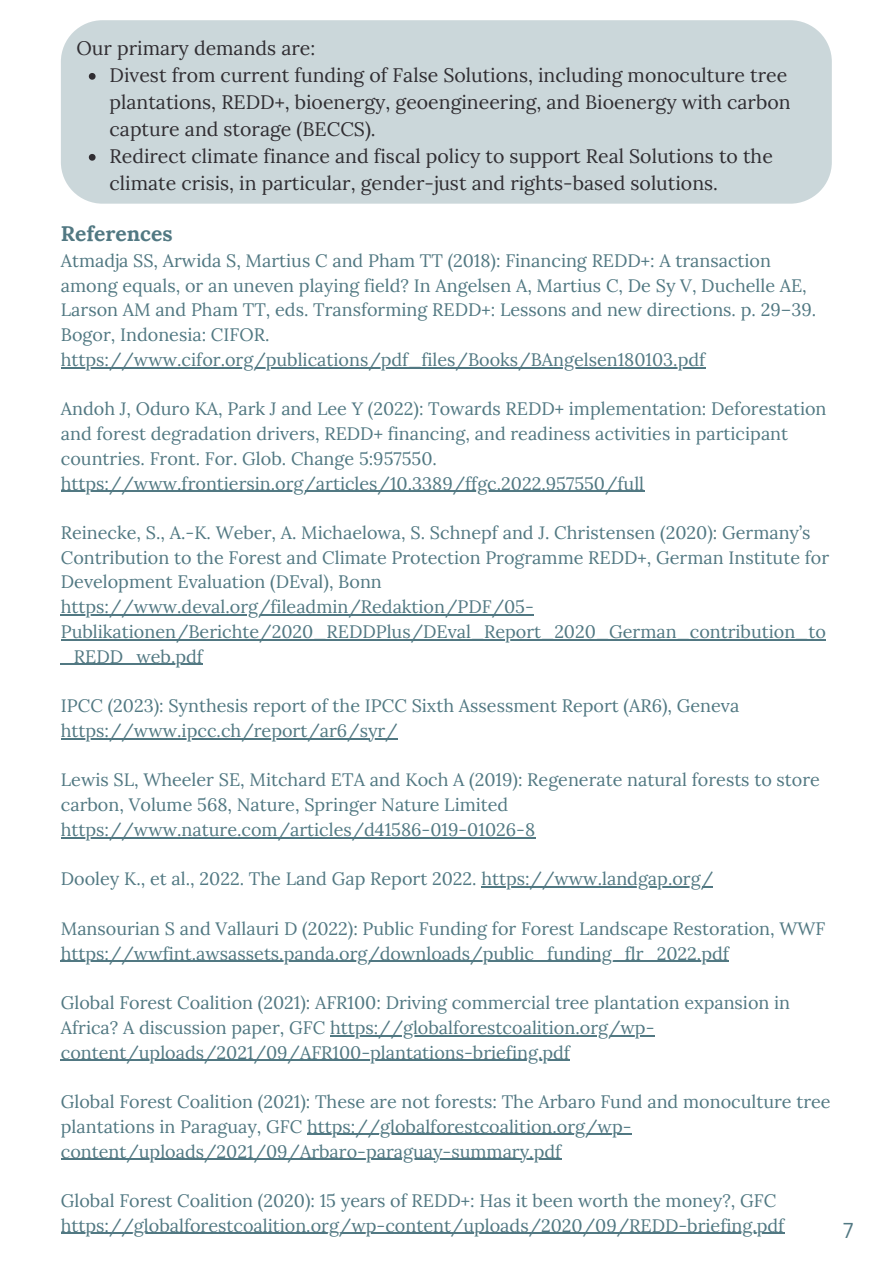
<style>
.page{position:relative;width:893px;height:1264px;background:#fff}
.page>*{position:absolute;margin:0;border:0;box-sizing:border-box;transform-origin:0 0}
.t1{font:700 21px "Lora";color:#517882}
.t2{font:21px "Canva Sans";color:#517882}
.t3{font:19.5px/27px "Lora";color:#302d32}
.t4{font:18px/24.8px "Lora";color:#517882}
</style>
<div class="page">
<hr style="left:61px;top:367px;width:644px;height:1px;background:#517882">
<hr style="left:61px;top:490px;width:583px;height:2px;background:#517882">
<hr style="left:61px;top:614px;width:473px;height:1px;background:#517882">
<hr style="left:61px;top:639px;width:764px;height:1px;background:#517882">
<hr style="left:61px;top:664px;width:142px;height:1px;background:#517882">
<hr style="left:61px;top:738px;width:336px;height:1px;background:#517882">
<hr style="left:61px;top:837px;width:474px;height:1px;background:#517882">
<hr style="left:481px;top:886px;width:232px;height:1px;background:#517882">
<hr style="left:61px;top:960px;width:667px;height:1px;background:#517882">
<hr style="left:330px;top:1034px;width:324px;height:2px;background:#517882">
<hr style="left:61px;top:1059px;width:509px;height:1px;background:#517882">
<hr style="left:307px;top:1133px;width:324px;height:1px;background:#517882">
<hr style="left:61px;top:1158px;width:500px;height:1px;background:#517882">
<hr style="left:61px;top:1232px;width:723px;height:1px;background:#517882">
<div style="left:61px;top:20px;width:770px;height:183px;background:#cbd7da"></div>
<svg style="left:89px;top:73px;width:7px;height:7px"></svg>
<svg style="left:89px;top:154px;width:7px;height:7px"></svg>
<p class="t3" style="left:76px;top:34px;width:240px">Our primary demands are:</p>
<p class="t3" style="left:110px;top:61px;width:682px">Divest from current funding of False Solutions, including monoculture tree plantations, REDD+, bioenergy, geoengineering, and Bioenergy with carbon capture and storage (BECCS).</p>
<p class="t3" style="left:110px;top:142px;width:664px">Redirect climate finance and fiscal policy to support Real Solutions to the climate crisis, in particular, gender-just and rights-based solutions.</p>
<p class="t1" style="left:61px;top:220px;width:113px">References</p>
<p class="t4" style="left:61px;top:248px;width:756px">Atmadja SS, Arwida S, Martius C and Pham TT (2018): Financing REDD+: A transaction among equals, or an uneven playing field? In Angelsen A, Martius C, De Sy V, Duchelle AE, Larson AM and Pham TT, eds. Transforming REDD+: Lessons and new directions. p. 29–39.<br>Bogor, Indonesia: CIFOR. https://www.cifor.org/publications/pdf_files/Books/BAngelsen180103.pdf</p>
<p class="t4" style="left:61px;top:396px;width:767px">Andoh J, Oduro KA, Park J and Lee Y (2022): Towards REDD+ implementation: Deforestation and forest degradation drivers, REDD+ financing, and readiness activities in participant countries. Front. For. Glob. Change 5:957550. https://www.frontiersin.org/articles/10.3389/ffgc.2022.957550/full</p>
<p class="t4" style="left:61px;top:520px;width:769px">Reinecke, S., A.-K. Weber, A. Michaelowa, S. Schnepf and J. Christensen (2020): Germany’s Contribution to the Forest and Climate Protection Programme REDD+, German Institute for Development Evaluation (DEval), Bonn https://www.deval.org/fileadmin/Redaktion/PDF/05- Publikationen/Berichte/2020_REDDPlus/DEval_Report_2020_German_contribution_to _REDD_web.pdf</p>
<p class="t4" style="left:61px;top:693px;width:680px">IPCC (2023): Synthesis report of the IPCC Sixth Assessment Report (AR6), Geneva https://www.ipcc.ch/report/ar6/syr/</p>
<p class="t4" style="left:61px;top:767px;width:760px">Lewis SL, Wheeler SE, Mitchard ETA and Koch A (2019): Regenerate natural forests to store carbon, Volume 568, Nature, Springer Nature Limited https://www.nature.com/articles/d41586-019-01026-8</p>
<p class="t4" style="left:61px;top:866px;width:653px">Dooley K., et al., 2022. The Land Gap Report 2022. https://www.landgap.org/</p>
<p class="t4" style="left:61px;top:915px;width:765px">Mansourian S and Vallauri D (2022): Public Funding for Forest Landscape Restoration, WWF https://wwfint.awsassets.panda.org/downloads/public_funding_flr_2022.pdf</p>
<p class="t4" style="left:61px;top:990px;width:730px">Global Forest Coalition (2021): AFR100: Driving commercial tree plantation expansion in<br>Africa? A discussion paper, GFC https://globalforestcoalition.org/wp&shy;content/uploads/2021/09/AFR100-plantations-briefing.pdf</p>
<p class="t4" style="left:61px;top:1089px;width:771px">Global Forest Coalition (2021): These are not forests: The Arbaro Fund and monoculture tree plantations in Paraguay, GFC https://globalforestcoalition.org/wp&shy;content/uploads/2021/09/Arbaro-paraguay-summary.pdf</p>
<p class="t4" style="left:61px;top:1187px;width:725px">Global Forest Coalition (2020): 15 years of REDD+: Has it been worth the money?, GFC https://globalforestcoalition.org/wp-content/uploads/2020/09/REDD-briefing.pdf</p>
<p class="t2" style="left:843px;top:1215px;width:12px">7</p>
</div>
